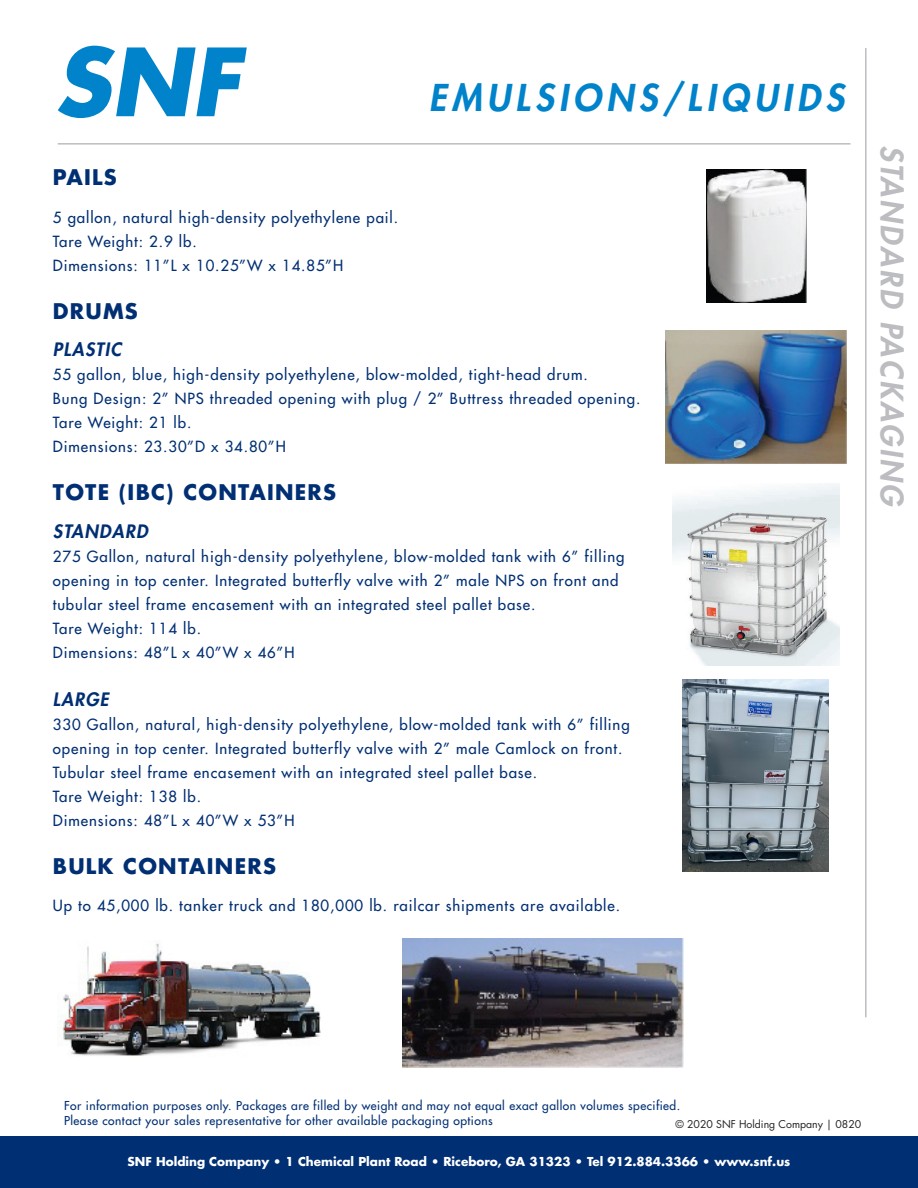
<style>
.page{position:relative;width:918px;height:1188px;background:#fff}
.page>*{position:absolute;margin:0;border:0;box-sizing:border-box;transform-origin:0 0}
.t1{font:italic 800 36px "Futura Std";letter-spacing:.14em;color:#0083ca}
.t2{font:italic 800 30px "Futura Std";color:#bcbdc0}
.Product_Header{font:700 21px "Futura Std";letter-spacing:.06em;color:#002f73}
.Product_Header-2{font:italic 800 18px "Futura Std";letter-spacing:.06em;color:#002f73}
.Product_Header-3{font:500 15px/24px "Futura Std";letter-spacing:.06em;color:#002f73}
.t3{font:500 12px "Futura Std";letter-spacing:.04em;color:#002f73}
.t4{font:700 12px "Futura Std";color:#fff}
.t5{font:10.5px "Futura Std";color:#231f20}
</style>
<div class="page">
<div style="left:0;top:1136px;width:918px;height:52px;background:#002f73"></div>
<hr style="left:58px;top:143px;width:792px;height:2px;background:#bcbdc0">
<hr style="left:865px;top:48px;width:2px;height:969px;background:#bcbdc0">
<svg style="left:58px;top:46px;width:189px;height:72px"></svg>
<img style="left:706px;top:170px;width:100px;height:132px">
<img style="left:666px;top:331px;width:181px;height:133px">
<img style="left:673px;top:484px;width:167px;height:182px">
<img style="left:682px;top:679px;width:146px;height:193px">
<img style="left:58px;top:943px;width:263px;height:113px">
<img style="left:403px;top:938px;width:280px;height:129px">
<p class="t1" style="left:429px;top:75px;width:417px">EMULSIONS/LIQUIDS</p>
<p class="Product_Header" style="left:53px;top:163px;width:65px">PAILS</p>
<p class="Product_Header-3" style="left:53px;top:205px;width:347px">5 gallon, natural high-density polyethylene pail.</p>
<p class="Product_Header-3" style="left:53px;top:229px;width:145px">Tare Weight: 2.9 lb.</p>
<p class="Product_Header-3" style="left:53px;top:253px;width:292px">Dimensions: 11”L x 10.25”W x 14.85”H</p>
<p class="Product_Header" style="left:53px;top:297px;width:87px">DRUMS</p>
<p class="Product_Header-2" style="left:53px;top:338px;width:70px">PLASTIC</p>
<p class="Product_Header-3" style="left:53px;top:363px;width:536px">55 gallon, blue, high-density polyethylene, blow-molded, tight-head drum.</p>
<p class="Product_Header-3" style="left:53px;top:387px;width:589px">Bung Design: 2” NPS threaded opening with plug / 2” Buttress threaded opening.</p>
<p class="Product_Header-3" style="left:53px;top:411px;width:140px">Tare Weight: 21 lb.</p>
<p class="Product_Header-3" style="left:53px;top:435px;width:234px">Dimensions: 23.30”D x 34.80”H</p>
<p class="Product_Header" style="left:53px;top:478px;width:285px">TOTE (IBC) CONTAINERS</p>
<p class="Product_Header-2" style="left:53px;top:520px;width:97px">STANDARD</p>
<p class="Product_Header-3" style="left:53px;top:544px;width:573px">275 Gallon, natural high-density polyethylene, blow-molded tank with 6” filling opening in top center. Integrated butterfly valve with 2” male NPS on front and tubular steel frame encasement with an integrated steel pallet base.</p>
<p class="Product_Header-3" style="left:53px;top:616px;width:150px">Tare Weight: 114 lb.</p>
<p class="Product_Header-3" style="left:53px;top:640px;width:243px">Dimensions: 48”L x 40”W x 46”H</p>
<p class="Product_Header-2" style="left:53px;top:688px;width:57px">LARGE</p>
<p class="Product_Header-3" style="left:53px;top:712px;width:578px">330 Gallon, natural, high-density polyethylene, blow-molded tank with 6” filling opening in top center. Integrated butterfly valve with 2” male Camlock on front.<br>Tubular steel frame encasement with an integrated steel pallet base.</p>
<p class="Product_Header-3" style="left:53px;top:784px;width:150px">Tare Weight: 138 lb.</p>
<p class="Product_Header-3" style="left:53px;top:808px;width:243px">Dimensions: 48”L x 40”W x 53”H</p>
<p class="Product_Header" style="left:53px;top:852px;width:225px">BULK CONTAINERS</p>
<p class="Product_Header-3" style="left:53px;top:894px;width:569px">Up to 45,000 lb. tanker truck and 180,000 lb. railcar shipments are available.</p>
<p class="t2" style="left:911px;top:145px;width:363px;rotate:90deg">STANDARD PACKAGING</p>
<p class="t3" style="left:64px;top:1098px;width:618px">For information purposes only. Packages are filled by weight and may not equal exact gallon volumes specified.</p>
<p class="t3" style="left:64px;top:1113px;width:430px">Please contact your sales representative for other available packaging options</p>
<p class="t5" style="left:676px;top:1117px;width:187px">© 2020 SNF Holding Company | 0820</p>
<p class="t4" style="left:128px;top:1153px;width:664px">SNF Holding Company • 1 Chemical Plant Road • Riceboro, GA 31323 • Tel 912.884.3366 • www.snf.us</p>
</div>
